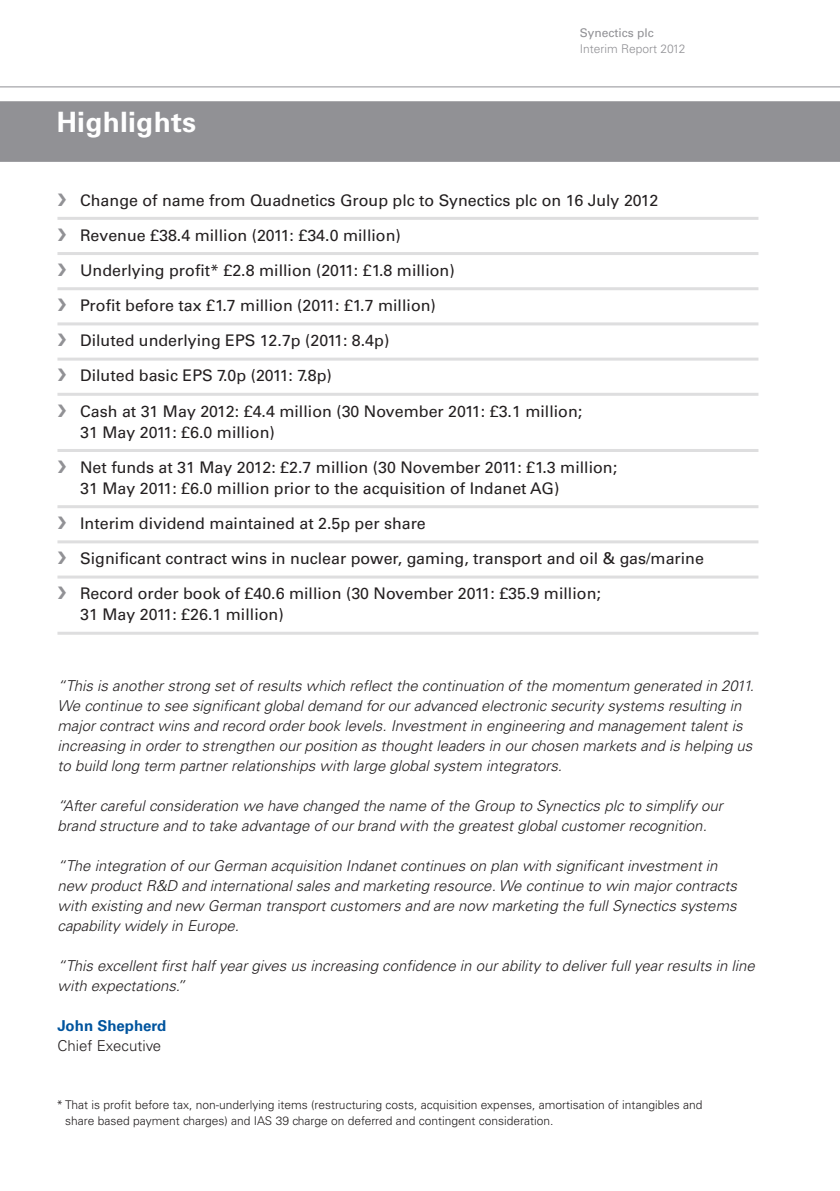
<style>
.page{position:relative;width:840px;height:1191px;background:#fff}
.page>*{position:absolute;margin:0;border:0;box-sizing:border-box;transform-origin:0 0}
.t1{font:700 28px "Univers LT Std";letter-spacing:.01em;color:#fff}
.t2{font:16px/35.2px "Univers LT Std";color:#231f20}
.t3{font:italic 300 15px/20px "Univers LT Std";color:#231f20}
.t4{font:300 15px "Univers LT Std";color:#231f20}
.t5{font:700 15px "Univers LT Std";color:#00549e}
.t6{font:300 12px/16px "Univers LT Std";color:#231f20}
.t7{font:300 12px "Univers LT Std";color:#919195}
.t8{font:12px "Univers LT Std";color:#919195}
.s1{color:#919195}
</style>
<div class="page">
<svg style="left:0;top:86px;width:839px;height:2px"></svg>
<div style="left:0;top:101px;width:839px;height:61px;background:#919195"></div>
<hr style="left:57px;top:217px;width:701px;height:3px;background:#dededf">
<hr style="left:57px;top:252px;width:701px;height:3px;background:#dededf">
<hr style="left:57px;top:287px;width:701px;height:3px;background:#dededf">
<hr style="left:57px;top:322px;width:701px;height:3px;background:#dededf">
<hr style="left:57px;top:357px;width:701px;height:3px;background:#dededf">
<hr style="left:57px;top:393px;width:701px;height:3px;background:#dededf">
<hr style="left:57px;top:449px;width:701px;height:3px;background:#dededf">
<hr style="left:57px;top:505px;width:701px;height:3px;background:#dededf">
<hr style="left:57px;top:540px;width:701px;height:3px;background:#dededf">
<hr style="left:57px;top:575px;width:701px;height:3px;background:#dededf">
<hr style="left:57px;top:632px;width:701px;height:3px;background:#dededf">
<h1 class="t1" style="left:57px;top:106px;width:141px">Highlights</h1>
<p class="t8" style="left:579px;top:25px;width:75px">Synectics plc</p>
<p class="t7" style="left:579px;top:41px;width:107px">Interim Report 2012</p>
<p class="t2" style="left:57px;top:182px;width:602px"><span class="s1">❯</span> Change of name from Quadnetics Group plc to Synectics plc on 16 July 2012 <span class="s1">❯</span> Revenue £38.4 million (2011: £34.0 million)<br><span class="s1">❯</span> Underlying profit* £2.8 million (2011: £1.8 million)<br><span class="s1">❯</span> Profit before tax £1.7 million (2011: £1.7 million)<br><span class="s1">❯</span> Diluted underlying EPS 12.7p (2011: 8.4p)<br><span class="s1">❯</span> Diluted basic EPS 7.0p (2011: 7.8p)<br><span class="s1">❯</span> Cash at 31 May 2012: £4.4 million (30 November 2011: £3.1 million;</p>
<p class="t2" style="left:57px;top:414px;width:561px;text-indent:23px">31 May 2011: £6.0 million)<br><span class="s1">❯</span> Net funds at 31 May 2012: £2.7 million (30 November 2011: £1.3 million;</p>
<p class="t2" style="left:57px;top:470px;width:647px;text-indent:23px">31 May 2011: £6.0 million prior to the acquisition of Indanet AG)<br><span class="s1">❯</span> Interim dividend maintained at 2.5p per share<br><span class="s1">❯</span> Significant contract wins in nuclear power, gaming, transport and oil &amp; gas/marine <span class="s1">❯</span> Record order book of £40.6 million (30 November 2011: £35.9 million;</p>
<p class="t2" style="left:80px;top:597px;width:205px">31 May 2011: £26.1 million)</p>
<p class="t3" style="left:57px;top:675px;width:701px">“This is anotherstrong setofresults which reflectthe continuation ofthe momentum generated in 2011.<br>We continue to see significantglobaldemand forouradvanced electronic security systems resulting in majorcontractwins and record orderbook levels.Investmentin engineering and managementtalentis increasing in orderto strengthen ourposition as thoughtleaders in ourchosen markets and is helping us to build long term partnerrelationships with large globalsystem integrators.</p>
<p class="t3" style="left:57px;top:795px;width:670px">“Aftercarefulconsideration we have changed the name ofthe Group to Synectics plc to simplify our brand structure and to take advantage ofourbrand with the greatestglobalcustomerrecognition.</p>
<p class="t3" style="left:57px;top:855px;width:684px">“The integration ofourGerman acquisition Indanetcontinues on plan with significantinvestmentin new productR&amp;D and internationalsales and marketing resource.We continue to win majorcontracts with existing and new German transportcustomers and are now marketing the fullSynectics systems capability widely in Europe.</p>
<p class="t3" style="left:57px;top:955px;width:702px">“This excellentfirsthalfyeargives us increasing confidence in ourability to deliverfullyearresults in line with expectations.”</p>
<p class="t5" style="left:57px;top:1016px;width:110px">John Shepherd</p>
<p class="t4" style="left:57px;top:1036px;width:105px">Chief Executive</p>
<p class="t6" style="left:65px;top:1096px;width:638px;text-indent:-9px">* That is profit before tax, non-underlying items (restructuring costs, acquisition expenses, amortisation of intangibles and share based payment charges) and IAS 39 charge on deferred and contingent consideration.</p>
</div>
